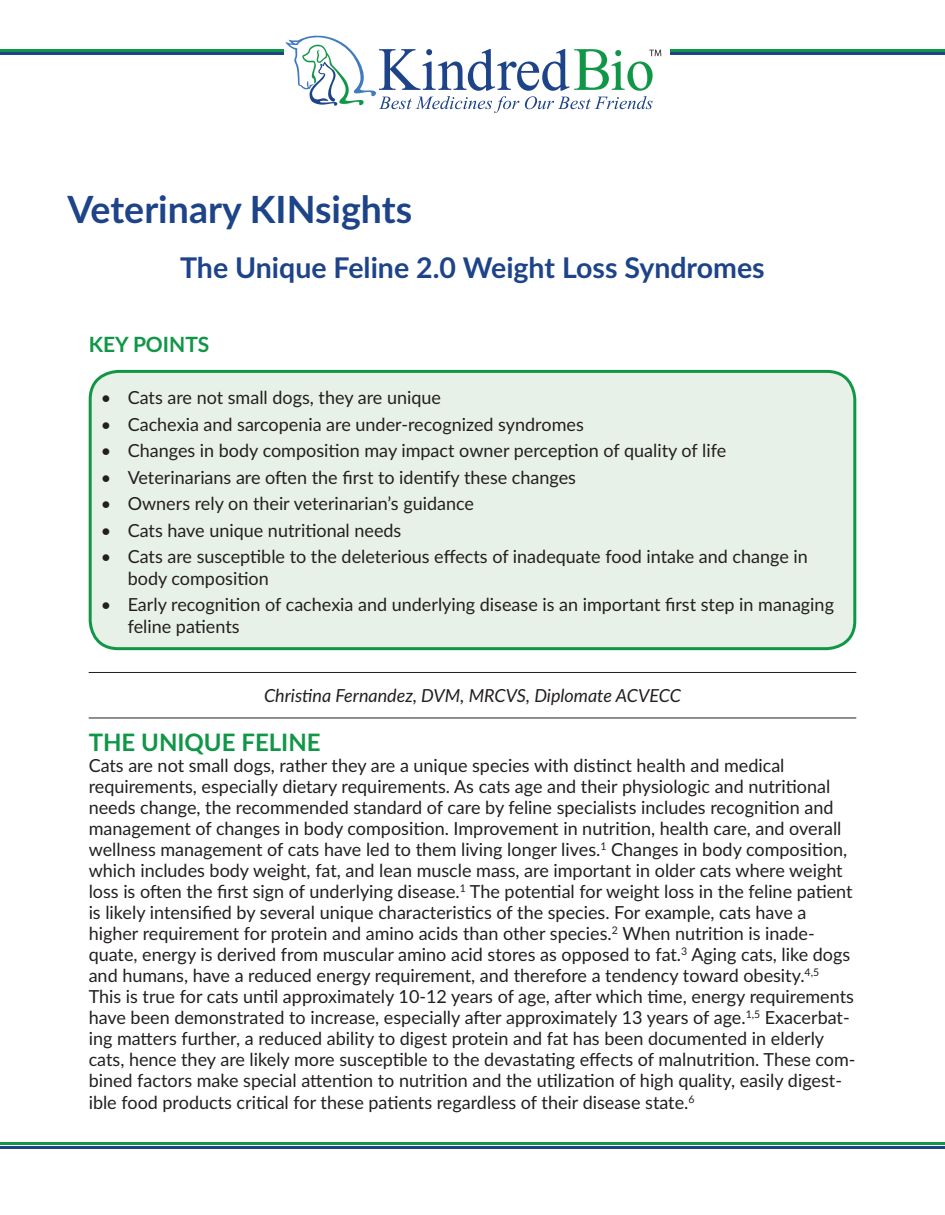
<style>
.page{position:relative;width:945px;height:1215px;background:#fff}
.page>*{position:absolute;margin:0;border:0;box-sizing:border-box;transform-origin:0 0}
.t1{font:700 37.5px "Lato";color:#1d4389}
.t2{font:700 28.5px "Lato";color:#1d4389}
.t3{font:700 24px "Lato";color:#109647}
.t4{font:700 21px "Lato";color:#109647}
.t5{font:18px/21px "Lato";color:#231f20}
.t6{font:italic 18px "Lato";color:#231f20}
</style>
<div class="page">
<svg style="left:286px;top:35px;width:375px;height:78px"></svg>
<div style="left:90px;top:371px;width:765px;height:278px;background:#e8f1e7;border-radius:28px"></div>
<div style="left:89px;top:370px;width:767px;height:280px;border:3px solid #109647;border-radius:28px"></div>
<hr style="left:89px;top:672px;width:767px;height:1px;background:#231f20">
<hr style="left:89px;top:718px;width:767px;height:1px;background:#231f20">
<hr style="left:0;top:1146px;width:945px;height:2px;background:#1d4389">
<hr style="left:0;top:1143px;width:945px;height:2px;background:#109647">
<hr style="left:0;top:53px;width:283px;height:2px;background:#1d4389">
<hr style="left:0;top:50px;width:283px;height:2px;background:#109647">
<hr style="left:670px;top:53px;width:275px;height:2px;background:#1d4389">
<hr style="left:670px;top:50px;width:275px;height:2px;background:#109647">
<h1 class="t1" style="left:68px;top:182px;width:346px">Veterinary KINsights</h1>
<h2 class="t2" style="left:180px;top:247px;width:586px">The Unique Feline 2.0 Weight Loss Syndromes</h2>
<p class="t4" style="left:89px;top:329px;width:122px">KEY POINTS</p>
<p class="t5" style="left:101px;top:386px;width:342px">• Cats are not small dogs, they are unique</p>
<p class="t5" style="left:101px;top:413px;width:485px">• Cachexia and sarcopenia are under-recognized syndromes</p>
<p class="t5" style="left:101px;top:439px;width:627px">• Changes in body composition may impact owner perception of quality of life</p>
<p class="t5" style="left:101px;top:466px;width:477px">• Veterinarians are often the first to identify these changes</p>
<p class="t5" style="left:101px;top:492px;width:375px">• Owners rely on their veterinarian’s guidance</p>
<p class="t5" style="left:101px;top:519px;width:302px">• Cats have unique nutritional needs</p>
<p class="t5" style="left:128px;top:545px;width:682px;line-height:21.6px;text-indent:-27px">• Cats are susceptible to the deleterious effects of inadequate food intake and change in body composition</p>
<p class="t5" style="left:128px;top:593px;width:708px;line-height:21.6px;text-indent:-27px">• Early recognition of cachexia and underlying disease is an important first step in managing feline patients</p>
<p class="t6" style="left:264px;top:683px;width:418px">Christina Fernandez, DVM, MRCVS, Diplomate ACVECC</p>
<h3 class="t3" style="left:89px;top:725px;width:233px">THE UNIQUE FELINE</h3>
<p class="t5" style="left:89px;top:755px;width:768px">Cats are not small dogs, rather they are a unique species with distinct health and medical requirements, especially dietary requirements. As cats age and their physiologic and nutritional needs change, the recommended standard of care by feline specialists includes recognition and management of changes in body composition. Improvement in nutrition, health care, and overall wellness management of cats have led to them living longer lives.<sup>1</sup> Changes in body composition, which includes body weight, fat, and lean muscle mass, are important in older cats where weight loss is often the first sign of underlying disease.<sup>1</sup> The potential for weight loss in the feline patient is likely intensified by several unique characteristics of the species. For example, cats have a higher requirement for protein and amino acids than other species.<sup>2</sup> When nutrition is inade&shy;quate, energy is derived from muscular amino acid stores as opposed to fat.<sup>3</sup> Aging cats, like dogs and humans, have a reduced energy requirement, and therefore a tendency toward obesity.<sup>4,5<br></sup>This is true for cats until approximately 10-12 years of age, after which time, energy requirements have been demonstrated to increase, especially after approximately 13 years of age.<sup>1,5</sup> Exacerbat&shy;ing matters further, a reduced ability to digest protein and fat has been documented in elderly cats, hence they are likely more susceptible to the devastating effects of malnutrition. These com&shy;bined factors make special attention to nutrition and the utilization of high quality, easily digest&shy;ible food products critical for these patients regardless of their disease state.<sup>6</sup></p>
</div>
